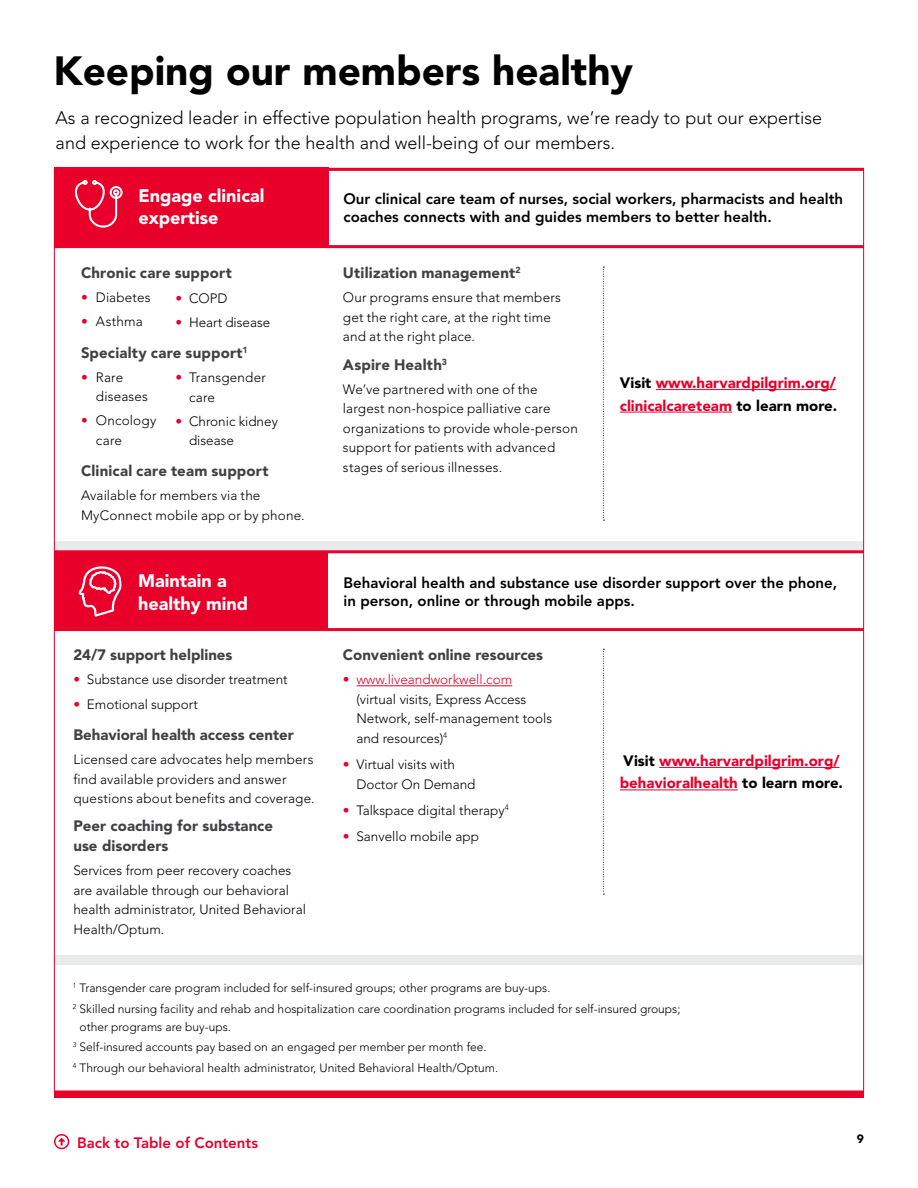
<style>
.page{position:relative;width:918px;height:1188px;background:#fff}
.page>*{position:absolute;margin:0;border:0;box-sizing:border-box;transform-origin:0 0}
.t1{font:900 40.5px "Avenir LT Std";color:#000}
.t2{font:300 18px/25.5px "Avenir LT Std";color:#000}
.t3{font:900 18px/22.5px "Avenir LT Std";color:#fff}
.t4{font:900 15px/19.5px "Avenir LT Std";color:#414042}
.t5{font:800 15px/18px "Avenir LT Std";color:#000}
.t6{font:900 15px/22.5px "Avenir LT Std";color:#e8002a}
.t7{font:800 15px "Avenir LT Std";color:#e8002a}
.t8{font:300 13.5px/19.5px "Avenir LT Std";letter-spacing:.005em;color:#000}
.t9{font:300 13.5px "Avenir LT Std";color:#e8002a}
.t10{font:300 12px/20.4px "Avenir LT Std";color:#000}
.t11{font:900 12px "Avenir LT Std";color:#000}
.s1{color:#e8002a}
.s2{color:#000}
</style>
<div class="page">
<div style="left:54px;top:1090px;width:810px;height:8px;background:#e8002a"></div>
<svg style="left:54px;top:1134px;width:15px;height:15px"></svg>
<div style="left:54px;top:955px;width:808px;height:10px;background:#e9eaeb"></div>
<div style="left:54px;top:541px;width:808px;height:9px;background:#e9eaeb"></div>
<div style="left:55px;top:552px;width:273px;height:78px;background:#e8002a"></div>
<div style="left:54px;top:168px;width:274px;height:79px;background:#e8002a"></div>
<hr style="left:54px;top:245px;width:810px;height:3px;background:#ea002a">
<svg style="left:74px;top:179px;width:50px;height:70px"></svg>
<hr style="left:54px;top:168px;width:810px;height:3px;background:#ea002a">
<hr style="left:656px;top:389px;width:180px;height:1px;background:#e8002a">
<hr style="left:620px;top:412px;width:112px;height:1px;background:#e8002a">
<svg style="left:603px;top:267px;width:1px;height:254px"></svg>
<hr style="left:54px;top:628px;width:810px;height:3px;background:#ea002a">
<hr style="left:54px;top:550px;width:810px;height:3px;background:#ea002a">
<hr style="left:356px;top:685px;width:156px;height:1px;background:#e8002a">
<hr style="left:659px;top:767px;width:181px;height:1px;background:#e8002a">
<hr style="left:620px;top:790px;width:118px;height:1px;background:#e8002a">
<svg style="left:78px;top:566px;width:43px;height:51px"></svg>
<svg style="left:603px;top:649px;width:1px;height:246px"></svg>
<h1 class="t1" style="left:53px;top:46px;width:581px">Keeping our members healthy</h1>
<h2 class="t2" style="left:56px;top:105px;width:768px">As a recognized leader in effective population health programs, we’re ready to put our expertise and experience to work for the health and well-being of our members.</h2>
<h2 class="t3" style="left:139px;top:184px;width:127px">Engage clinical expertise</h2>
<p class="t4" style="left:81px;top:263px;width:152px">Chronic care support</p>
<p class="t8" style="left:81px;top:288px;width:71px"><span class="s1">•</span> Diabetes</p>
<p class="t8" style="left:81px;top:312px;width:63px"><span class="s1">•</span> Asthma</p>
<p class="t4" style="left:81px;top:343px;width:168px">Specialty care support<sup>1</sup></p>
<p class="t8" style="left:96px;top:368px;width:54px;text-indent:-15px"><span class="s1">•</span> Rare diseases</p>
<p class="t8" style="left:96px;top:411px;width:62px;text-indent:-15px"><span class="s1">•</span> Oncology care</p>
<p class="t4" style="left:81px;top:461px;width:189px">Clinical care team support</p>
<p class="t8" style="left:81px;top:486px;width:225px">Available for members via the<br>MyConnect mobile app or by phone.</p>
<p class="t8" style="left:176px;top:288px;width:54px"><span class="s1">•</span> COPD</p>
<p class="t8" style="left:176px;top:312px;width:96px"><span class="s1">•</span> Heart disease</p>
<p class="t8" style="left:189px;top:368px;width:78px;text-indent:-14px"><span class="s1">•</span> Transgender care</p>
<p class="t8" style="left:189px;top:411px;width:90px;text-indent:-14px"><span class="s1">•</span> Chronic kidney disease</p>
<h2 class="t3" style="left:138px;top:569px;width:112px">Maintain a healthy mind</h2>
<p class="t4" style="left:73px;top:645px;width:161px">24/7 support helplines</p>
<p class="t8" style="left:73px;top:670px;width:216px"><span class="s1">•</span> Substance use disorder treatment</p>
<p class="t8" style="left:73px;top:694px;width:126px"><span class="s1">•</span> Emotional support</p>
<p class="t4" style="left:73px;top:725px;width:222px">Behavioral health access center</p>
<p class="t8" style="left:73px;top:750px;width:243px">Licensed care advocates help members find available providers and answer questions about benefits and coverage.</p>
<p class="t4" style="left:73px;top:816px;width:201px">Peer coaching for substance use disorders</p>
<p class="t8" style="left:73px;top:861px;width:234px">Services from peer recovery coaches are available through our behavioral health administrator, United Behavioral Health/Optum.</p>
<p class="t5" style="left:343px;top:190px;width:501px">Our clinical care team of nurses, social workers, pharmacists and health coaches connects with and guides members to better health.</p>
<p class="t4" style="left:343px;top:263px;width:179px">Utilization management<sup>2</sup></p>
<p class="t8" style="left:343px;top:288px;width:220px">Our programs ensure that members get the right care, at the right time and at the right place.</p>
<p class="t4" style="left:343px;top:355px;width:106px">Aspire Health<sup>3</sup></p>
<p class="t8" style="left:343px;top:379px;width:236px">We’ve partnered with one of the largest non-hospice palliative care organizations to provide whole-person support for patients with advanced stages of serious illnesses.</p>
<p class="t6" style="left:620px;top:372px;width:219px"><span class="s2">Visit</span> www.harvardpilgrim.org/ clinicalcareteam <span class="s2">to learn more.</span></p>
<p class="t5" style="left:343px;top:574px;width:495px">Behavioral health and substance use disorder support over the phone, in person, online or through mobile apps.</p>
<p class="t4" style="left:343px;top:645px;width:202px">Convenient online resources</p>
<p class="t9" style="left:343px;top:672px;width:171px">• www.liveandworkwell.com</p>
<p class="t8" style="left:356px;top:690px;width:197px">(virtual visits, Express Access<br>Network, self-management tools and resources)<sup>4</sup></p>
<p class="t8" style="left:356px;top:755px;width:121px;text-indent:-14px"><span class="s1">•</span> Virtual visits with<br>Doctor On Demand</p>
<p class="t8" style="left:343px;top:801px;width:167px"><span class="s1">•</span> Talkspace digital therapy<sup>4</sup></p>
<p class="t8" style="left:343px;top:827px;width:138px"><span class="s1">•</span> Sanvello mobile app</p>
<p class="t6" style="left:620px;top:749px;width:225px"><span class="s2">Visit</span> www.harvardpilgrim.org/ behavioralhealth <span class="s2">to learn more.</span></p>
<p class="t10" style="left:73px;top:978px;width:609px"><sup>1</sup> Transgender care program included for self-insured groups; other programs are buy-ups.<br><sup>2</sup> Skilled nursing facility and rehab and hospitalization care coordination programs included for self-insured groups;</p>
<p class="t10" style="left:73px;top:1017px;width:427px;text-indent:7px">other programs are buy-ups.<br><sup>3</sup> Self-insured accounts pay based on an engaged per member per month fee.<br><sup>4</sup> Through our behavioral health administrator, United Behavioral Health/Optum.</p>
<p class="t7" style="left:77px;top:1133px;width:182px">Back to Table of Contents</p>
<p class="t11" style="left:857px;top:1132px;width:9px">9</p>
</div>
